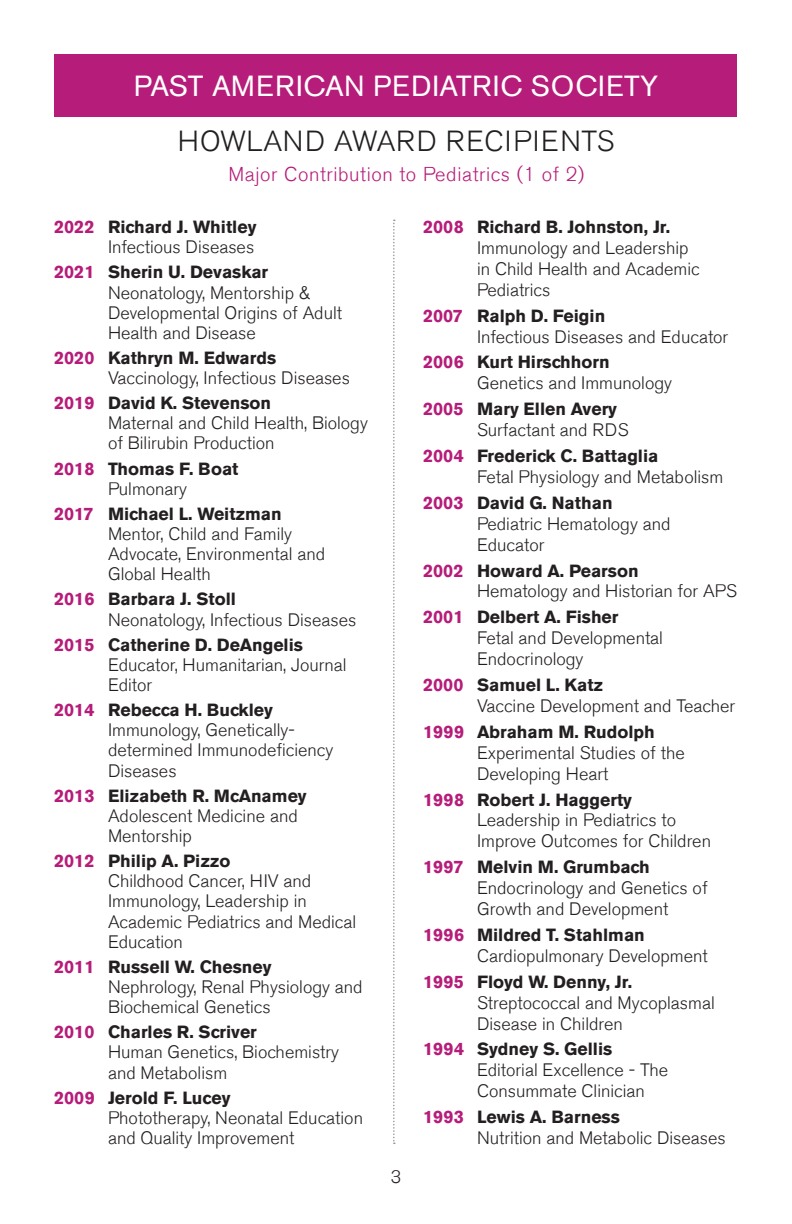
<style>
.page{position:relative;width:792px;height:1224px;background:#fff}
.page>*{position:absolute;margin:0;border:0;box-sizing:border-box;transform-origin:0 0}
.t1{font:29px "Akzidenz Grotesk BE";letter-spacing:.03em;color:#fff}
.t2{font:300 29px "Akzidenz Grotesk BE";letter-spacing:.02em;color:#231f20}
.pastAwardes{font:300 20px "Akzidenz Grotesk BE";letter-spacing:.03em;color:#b61c79}
.pastAwardes-2{font:300 18px/20.2px "Akzidenz Grotesk BE";color:#231f20}
.pastAwardes-3{font:700 17.6px "Akzidenz Grotesk BE";color:#231f20}
.s1{font-size:18px;color:#b61c79}
</style>
<div class="page">
<div style="left:54px;top:54px;width:684px;height:63px;background:#b61c79"></div>
<svg style="left:393px;top:220px;width:2px;height:924px"></svg>
<h1 class="t1" style="left:134px;top:68px;width:526px">PAST AMERICAN PEDIATRIC SOCIETY</h1>
<h1 class="t2" style="left:178px;top:124px;width:438px">HOWLAND AWARD RECIPIENTS</h1>
<p class="pastAwardes" style="left:229px;top:163px;width:357px">Major Contribution to Pediatrics (1 of 2)</p>
<p class="pastAwardes-3" style="left:54px;top:217px;width:204px"><span class="s1">2022</span> Richard J. Whitley</p>
<p class="pastAwardes-2" style="left:108px;top:237px;width:148px">Infectious Diseases</p>
<p class="pastAwardes-3" style="left:54px;top:262px;width:216px"><span class="s1">2021</span> Sherin U. Devaskar</p>
<p class="pastAwardes-2" style="left:108px;top:283px;width:236px">Neonatology, Mentorship &amp;<br>Developmental Origins of Adult<br>Health and Disease</p>
<p class="pastAwardes-3" style="left:54px;top:348px;width:224px"><span class="s1">2020</span> Kathryn M. Edwards</p>
<p class="pastAwardes-2" style="left:108px;top:368px;width:243px">Vaccinology, Infectious Diseases</p>
<p class="pastAwardes-3" style="left:54px;top:393px;width:219px"><span class="s1">2019</span> David K. Stevenson</p>
<p class="pastAwardes-2" style="left:108px;top:413px;width:261px">Maternal and Child Health, Biology of Bilirubin Production</p>
<p class="pastAwardes-3" style="left:54px;top:458px;width:186px"><span class="s1">2018</span> Thomas F. Boat</p>
<p class="pastAwardes-2" style="left:108px;top:479px;width:81px">Pulmonary</p>
<p class="pastAwardes-3" style="left:54px;top:504px;width:229px"><span class="s1">2017</span> Michael L. Weitzman</p>
<p class="pastAwardes-2" style="left:108px;top:524px;width:219px">Mentor, Child and Family<br>Advocate, Environmental and<br>Global Health</p>
<p class="pastAwardes-3" style="left:54px;top:589px;width:183px"><span class="s1">2016</span> Barbara J. Stoll</p>
<p class="pastAwardes-2" style="left:108px;top:610px;width:250px">Neonatology, Infectious Diseases</p>
<p class="pastAwardes-3" style="left:54px;top:634px;width:251px"><span class="s1">2015</span> Catherine D. DeAngelis</p>
<p class="pastAwardes-2" style="left:108px;top:655px;width:240px">Educator, Humanitarian, Journal<br>Editor</p>
<p class="pastAwardes-3" style="left:54px;top:700px;width:220px"><span class="s1">2014</span> Rebecca H. Buckley</p>
<p class="pastAwardes-2" style="left:108px;top:720px;width:227px">Immunology, Genetically&shy;determined Immunodeficiency<br>Diseases</p>
<p class="pastAwardes-3" style="left:54px;top:785px;width:254px"><span class="s1">2013</span> Elizabeth R. McAnamey</p>
<p class="pastAwardes-2" style="left:108px;top:806px;width:191px">Adolescent Medicine and<br>Mentorship</p>
<p class="pastAwardes-3" style="left:54px;top:851px;width:178px"><span class="s1">2012</span> Philip A. Pizzo</p>
<p class="pastAwardes-2" style="left:108px;top:871px;width:250px">Childhood Cancer, HIV and<br>Immunology, Leadership in<br>Academic Pediatrics and Medical<br>Education</p>
<p class="pastAwardes-3" style="left:54px;top:957px;width:219px"><span class="s1">2011</span> Russell W. Chesney</p>
<p class="pastAwardes-2" style="left:108px;top:977px;width:256px">Nephrology, Renal Physiology and<br>Biochemical Genetics</p>
<p class="pastAwardes-3" style="left:54px;top:1022px;width:204px"><span class="s1">2010</span> Charles R. Scriver</p>
<p class="pastAwardes-2" style="left:108px;top:1043px;width:233px">Human Genetics, Biochemistry and Metabolism</p>
<p class="pastAwardes-3" style="left:54px;top:1087px;width:178px"><span class="s1">2009</span> Jerold F. Lucey</p>
<p class="pastAwardes-2" style="left:108px;top:1108px;width:257px">Phototherapy, Neonatal Education and Quality Improvement</p>
<p class="pastAwardes-2" style="left:391px;top:1167px;width:12px">3</p>
<p class="pastAwardes-3" style="left:423px;top:217px;width:249px"><span class="s1">2008</span> Richard B. Johnston, Jr.</p>
<p class="pastAwardes-2" style="left:477px;top:238px;width:224px;line-height:20.8px">Immunology and Leadership in Child Health and Academic<br>Pediatrics</p>
<p class="pastAwardes-3" style="left:423px;top:305px;width:184px"><span class="s1">2007</span> Ralph D. Feigin</p>
<p class="pastAwardes-2" style="left:477px;top:327px;width:253px">Infectious Diseases and Educator</p>
<p class="pastAwardes-3" style="left:423px;top:352px;width:188px"><span class="s1">2006</span> Kurt Hirschhorn</p>
<p class="pastAwardes-2" style="left:477px;top:373px;width:197px">Genetics and Immunology</p>
<p class="pastAwardes-3" style="left:423px;top:399px;width:196px"><span class="s1">2005</span> Mary Ellen Avery</p>
<p class="pastAwardes-2" style="left:477px;top:420px;width:153px">Surfactant and RDS</p>
<p class="pastAwardes-3" style="left:423px;top:446px;width:237px"><span class="s1">2004</span> Frederick C. Battaglia</p>
<p class="pastAwardes-2" style="left:477px;top:467px;width:248px">Fetal Physiology and Metabolism</p>
<p class="pastAwardes-3" style="left:423px;top:493px;width:191px"><span class="s1">2003</span> David G. Nathan</p>
<p class="pastAwardes-2" style="left:477px;top:514px;width:195px;line-height:20.8px">Pediatric Hematology and<br>Educator</p>
<p class="pastAwardes-3" style="left:423px;top:560px;width:217px"><span class="s1">2002</span> Howard A. Pearson</p>
<p class="pastAwardes-2" style="left:477px;top:582px;width:261px">Hematology and Historian for APS</p>
<p class="pastAwardes-3" style="left:423px;top:607px;width:197px"><span class="s1">2001</span> Delbert A. Fisher</p>
<p class="pastAwardes-2" style="left:477px;top:628px;width:188px;line-height:20.8px">Fetal and Developmental<br>Endocrinology</p>
<p class="pastAwardes-3" style="left:423px;top:675px;width:182px"><span class="s1">2000</span> Samuel L. Katz</p>
<p class="pastAwardes-2" style="left:477px;top:696px;width:260px">Vaccine Development and Teacher</p>
<p class="pastAwardes-3" style="left:423px;top:722px;width:233px"><span class="s1">1999</span> Abraham M. Rudolph</p>
<p class="pastAwardes-2" style="left:477px;top:743px;width:209px;line-height:20.8px">Experimental Studies of the<br>Developing Heart</p>
<p class="pastAwardes-3" style="left:423px;top:789px;width:211px"><span class="s1">1998</span> Robert J. Haggerty</p>
<p class="pastAwardes-2" style="left:477px;top:810px;width:236px;line-height:20.8px">Leadership in Pediatrics to<br>Improve Outcomes for Children</p>
<p class="pastAwardes-3" style="left:423px;top:857px;width:228px"><span class="s1">1997</span> Melvin M. Grumbach</p>
<p class="pastAwardes-2" style="left:477px;top:878px;width:232px;line-height:20.8px">Endocrinology and Genetics of<br>Growth and Development</p>
<p class="pastAwardes-3" style="left:423px;top:925px;width:223px"><span class="s1">1996</span> Mildred T. Stahlman</p>
<p class="pastAwardes-2" style="left:477px;top:946px;width:232px">Cardiopulmonary Development</p>
<p class="pastAwardes-3" style="left:423px;top:971px;width:211px"><span class="s1">1995</span> Floyd W. Denny, Jr.</p>
<p class="pastAwardes-2" style="left:477px;top:992px;width:239px;line-height:20.8px">Streptococcal and Mycoplasmal<br>Disease in Children</p>
<p class="pastAwardes-3" style="left:423px;top:1039px;width:191px"><span class="s1">1994</span> Sydney S. Gellis</p>
<p class="pastAwardes-2" style="left:477px;top:1060px;width:193px;line-height:20.8px">Editorial Excellence - The<br>Consummate Clinician</p>
<p class="pastAwardes-3" style="left:423px;top:1107px;width:199px"><span class="s1">1993</span> Lewis A. Barness</p>
<p class="pastAwardes-2" style="left:477px;top:1128px;width:250px">Nutrition and Metabolic Diseases</p>
</div>
